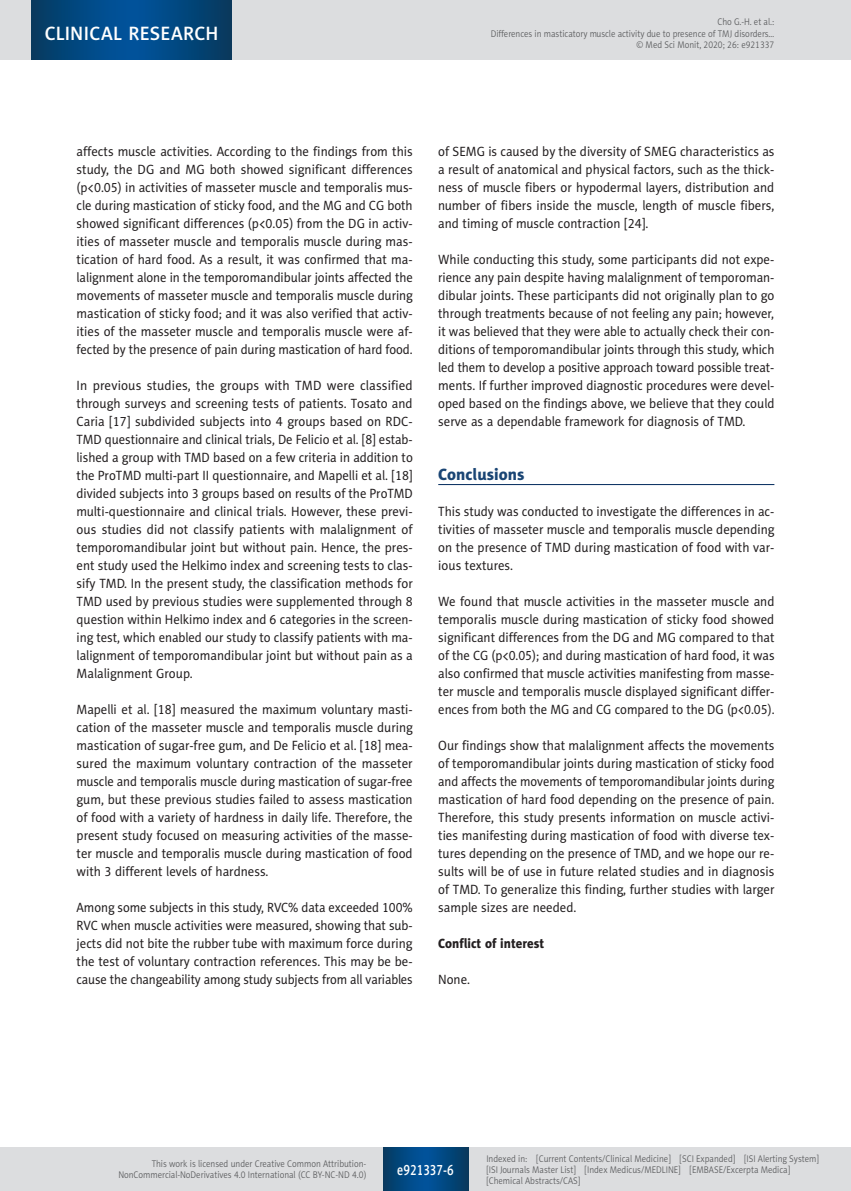
<style>
.page{position:relative;width:851px;height:1191px;background:#fff}
.page>*{position:absolute;margin:0;border:0;box-sizing:border-box;transform-origin:0 0}
.t1{font:19.5px "Naomi Sans EFN Medium";letter-spacing:.015em;color:#fff}
.MSM_Headline_1{font:16.5px "Naomi Sans EFN Heavy";color:#1a4574}
.t2{font:15px "Naomi Sans EFN Medium";color:#fff;scale:.8 1}
.MSM_Body{font:13.5px/18px "Naomi Sans EFN";color:#231f20;text-align:justify;scale:.95 1}
.MSM_Body-2{font:13.5px/18px "Naomi Sans EFN";color:#231f20;text-align:justify}
.MSM_Body-3{font:13.5px/18px "Naomi Sans EFN";color:#231f20;text-align:justify;scale:.93 1}
.MSM_Headline_2{font:13.5px "Naomi Sans EFN Heavy";color:#231f20;scale:.95 1}
.t3{font:9.75px/11.2px "Naomi Sans EFN Light";color:#57585a;text-align:right;scale:.9 1}
</style>
<div class="page">
<hr style="left:438px;top:484px;width:336px;height:1px;background:#00295c">
<div style="left:0;top:1148px;width:850px;height:43px;background:#dcdddf"></div>
<svg style="left:383px;top:1147px;width:85px;height:43px;background:#02477e"></svg>
<div style="left:0;top:0;width:850px;height:60px;background:#dcdddf"></div>
<hr style="left:850px;top:0;width:1px;height:60px;background:#dcdddf">
<svg style="left:32px;top:0;width:200px;height:60px;background:#02477e"></svg>
<h1 class="t1" style="left:45px;top:22px;width:175px">CLINICAL RESEARCH</h1>
<p class="t3" style="left:490px;top:16px;width:317px">Cho G.-H. et al.:<br>Differences in masticatory muscle activity due to presence of TMJ disorders… © Med Sci Monit, 2020; 26: e921337</p>
<p class="MSM_Body" style="left:77px;top:142px;width:355px">affects muscle activities. According to the findings from this study, the DG and MG both showed significant differences (p&lt;0.05) in activities of masseter muscle and temporalis mus&shy;cle during mastication of sticky food, and the MG and CG both showed significant differences (p&lt;0.05) from the DG in activ&shy;ities of masseter muscle and temporalis muscle during mas&shy;tication of hard food. As a result, it was confirmed that ma&shy;lalignment alone in the temporomandibular joints affected the movements of masseter muscle and temporalis muscle during mastication of sticky food; and it was also verified that activ&shy;ities of the masseter muscle and temporalis muscle were af&shy;fected by the presence of pain during mastication of hard food.</p>
<p class="MSM_Body-2" style="left:77px;top:376px;width:338px">In previous studies, the groups with TMD were classified through surveys and screening tests of patients. Tosato and Caria [17] subdivided subjects into 4 groups based on RDC-TMD questionnaire and clinical trials, De Felicio et al. [8] estab&shy;lished a group with TMD based on a few criteria in addition to the ProTMD multi-part II questionnaire, and Mapelli et al. [18] divided subjects into 3 groups based on results of the ProTMD multi-questionnaire and clinical trials. However, these previ&shy;ous studies did not classify patients with malalignment of temporomandibular joint but without pain. Hence, the pres&shy;ent study used the Helkimo index and screening tests to clas&shy;sify TMD. In the present study, the classification methods for TMD used by previous studies were supplemented through 8 question within Helkimo index and 6 categories in the screen&shy;ing test, which enabled our study to classify patients with ma&shy;lalignment of temporomandibular joint but without pain as a Malalignment Group.</p>
<p class="MSM_Body" style="left:77px;top:700px;width:355px">Mapelli et al. [18] measured the maximum voluntary masti&shy;cation of the masseter muscle and temporalis muscle during mastication of sugar-free gum, and De Felicio et al. [18] mea&shy;sured the maximum voluntary contraction of the masseter muscle and temporalis muscle during mastication of sugar-free gum, but these previous studies failed to assess mastication of food with a variety of hardness in daily life. Therefore, the present study focused on measuring activities of the masse&shy;ter muscle and temporalis muscle during mastication of food with 3 different levels of hardness.</p>
<p class="MSM_Body-3" style="left:77px;top:898px;width:363px">Among some subjects in this study, RVC% data exceeded 100% RVC when muscle activities were measured, showing that sub&shy;jects did not bite the rubber tube with maximum force during the test of voluntary contraction references. This may be be&shy;cause the changeability among study subjects from all variables</p>
<p class="MSM_Body" style="left:438px;top:142px;width:355px">of SEMG is caused by the diversity of SMEG characteristics as a result of anatomical and physical factors, such as the thick&shy;ness of muscle fibers or hypodermal layers, distribution and number of fibers inside the muscle, length of muscle fibers, and timing of muscle contraction [24].</p>
<p class="MSM_Body" style="left:438px;top:250px;width:355px">While conducting this study, some participants did not expe&shy;rience any pain despite having malalignment of temporoman&shy;dibular joints. These participants did not originally plan to go through treatments because of not feeling any pain; however, it was believed that they were able to actually check their con&shy;ditions of temporomandibular joints through this study, which led them to develop a positive approach toward possible treat&shy;ments. If further improved diagnostic procedures were devel&shy;oped based on the findings above, we believe that they could serve as a dependable framework for diagnosis of TMD.</p>
<p class="MSM_Headline_1" style="left:438px;top:464px;width:88px">Conclusions</p>
<p class="MSM_Body" style="left:438px;top:502px;width:355px">This study was conducted to investigate the differences in ac&shy;tivities of masseter muscle and temporalis muscle depending on the presence of TMD during mastication of food with var&shy;ious textures.</p>
<p class="MSM_Body" style="left:438px;top:592px;width:355px">We found that muscle activities in the masseter muscle and temporalis muscle during mastication of sticky food showed significant differences from the DG and MG compared to that of the CG (p&lt;0.05); and during mastication of hard food, it was also confirmed that muscle activities manifesting from masse&shy;ter muscle and temporalis muscle displayed significant differ&shy;ences from both the MG and CG compared to the DG (p&lt;0.05).</p>
<p class="MSM_Body" style="left:438px;top:736px;width:355px">Our findings show that malalignment affects the movements of temporomandibular joints during mastication of sticky food and affects the movements of temporomandibular joints during mastication of hard food depending on the presence of pain.<br>Therefore, this study presents information on muscle activi&shy;ties manifesting during mastication of food with diverse tex&shy;tures depending on the presence of TMD, and we hope our re&shy;sults will be of use in future related studies and in diagnosis of TMD. To generalize this finding, further studies with larger sample sizes are needed.</p>
<p class="MSM_Headline_2" style="left:438px;top:935px;width:113px">Conflict of interest</p>
<p class="MSM_Body" style="left:438px;top:970px;width:35px">None.</p>
<p class="t3" style="left:118px;top:1158px;width:277px">This work is licensed under Creative Common Attribution-<br>NonCommercial-NoDerivatives 4.0 International (CC BY-NC-ND 4.0)</p>
<p class="t2" style="left:397px;top:1160px;width:72px">e921337-6</p>
<p class="t3" style="left:486px;top:1152px;width:371px;text-align:left">Indexed in: [Current Contents/Clinical Medicine] [SCI Expanded] [ISI Alerting System] [ISI Journals Master List] [Index Medicus/MEDLINE] [EMBASE/Excerpta Medica] [Chemical Abstracts/CAS]</p>
</div>
